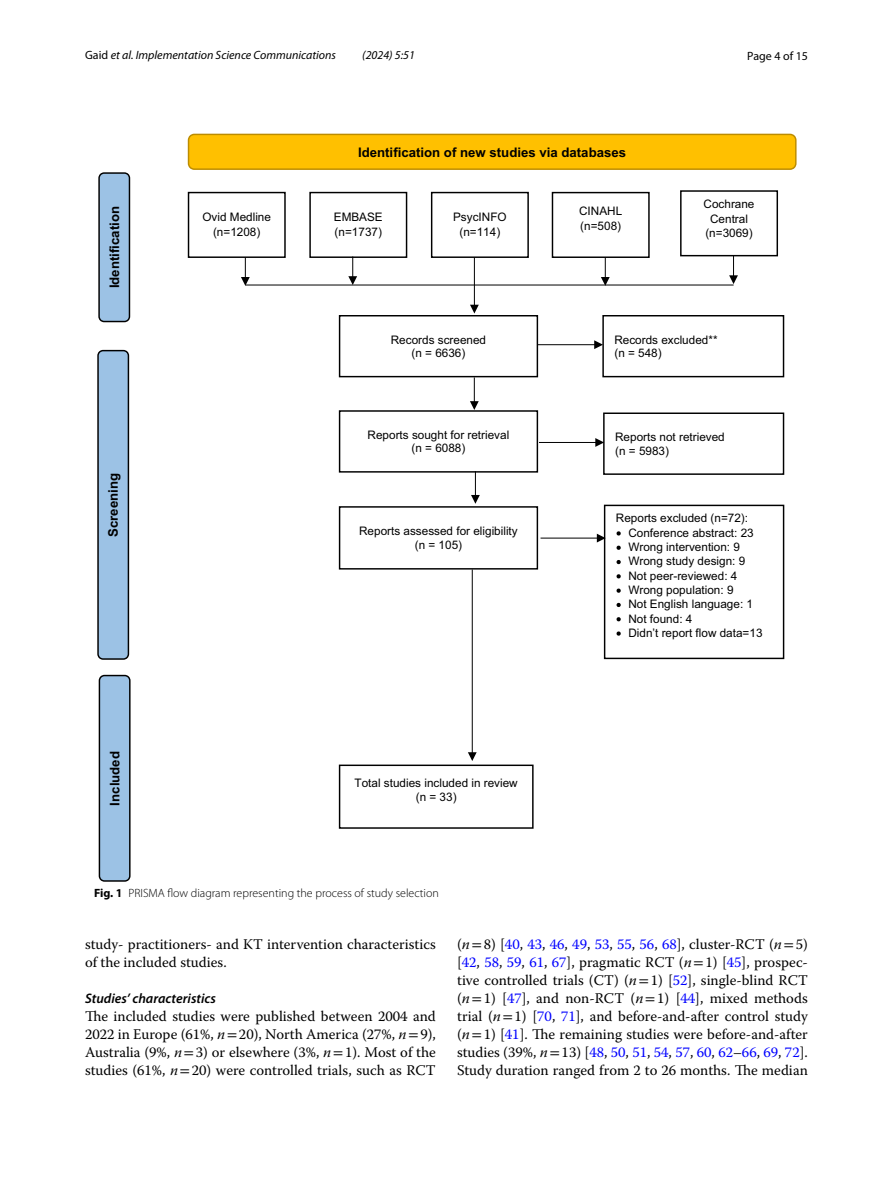
<style>
.page{position:relative;width:893px;height:1187px;background:#fff}
.page>*{position:absolute;margin:0;border:0;box-sizing:border-box;transform-origin:0 0}
.t1{font:14.7px/18px "Warnock Pro";color:#000;text-align:justify}
.t2{font:italic 600 13.8px "Myriad Pro";color:#000}
.t3{font:700 13.2px "Arial";color:#000}
.t4{font:300 12px "Myriad Pro";color:#000}
.t5{font:italic 12px "Myriad Pro";color:#000}
.t6{font:12px "Myriad Pro";color:#000}
.t7{font:11.7px/14.2px "Arial";color:#000;text-align:center}
.s1{font-style:normal}
.s2{font-weight:700}
.s3{font-style:italic}
.s4{font-family:"STIX"}
.s5{color:#00f}
</style>
<div class="page">
<div style="left:339px;top:315px;width:199px;height:62px;border:1px solid #000"></div>
<div style="left:602px;top:315px;width:182px;height:62px;border:1px solid #000"></div>
<div style="left:339px;top:410px;width:199px;height:62px;border:1px solid #000"></div>
<div style="left:603px;top:412px;width:181px;height:63px;border:1px solid #000"></div>
<div style="left:339px;top:506px;width:199px;height:63px;border:1px solid #000"></div>
<div style="left:604px;top:504px;width:180px;height:155px;border:1px solid #000"></div>
<svg style="left:616px;top:531px;width:5px;height:4px"></svg>
<svg style="left:616px;top:545px;width:5px;height:5px"></svg>
<svg style="left:616px;top:560px;width:5px;height:4px"></svg>
<svg style="left:616px;top:574px;width:5px;height:4px"></svg>
<svg style="left:616px;top:588px;width:5px;height:4px"></svg>
<svg style="left:616px;top:603px;width:5px;height:4px"></svg>
<svg style="left:616px;top:617px;width:5px;height:4px"></svg>
<svg style="left:616px;top:631px;width:5px;height:4px"></svg>
<div style="left:339px;top:764px;width:195px;height:64px;border:1px solid #000"></div>
<hr style="left:538px;top:344px;width:62px;height:1px;background:#000">
<svg style="left:594px;top:340px;width:9px;height:9px"></svg>
<hr style="left:539px;top:442px;width:62px;height:1px;background:#000">
<svg style="left:595px;top:438px;width:9px;height:9px"></svg>
<hr style="left:540px;top:537px;width:62px;height:1px;background:#000">
<svg style="left:597px;top:533px;width:9px;height:9px"></svg>
<svg style="left:187px;top:133px;width:610px;height:37px;background:#f9bd07"></svg>
<svg style="left:98px;top:172px;width:33px;height:151px;background:#90b0ce"></svg>
<svg style="left:97px;top:349px;width:33px;height:311px;background:#91b1d0"></svg>
<svg style="left:98px;top:674px;width:33px;height:208px;background:#90b1cf"></svg>
<hr style="left:474px;top:377px;width:1px;height:30px;background:#000">
<svg style="left:470px;top:401px;width:9px;height:9px"></svg>
<svg style="left:471px;top:471px;width:9px;height:32px"></svg>
<hr style="left:472px;top:569px;width:1px;height:188px;background:#000">
<svg style="left:468px;top:752px;width:9px;height:9px"></svg>
<div style="left:188px;top:192px;width:98px;height:66px;border:1px solid #000"></div>
<div style="left:309px;top:192px;width:98px;height:66px;border:1px solid #000"></div>
<div style="left:431px;top:192px;width:98px;height:66px;border:1px solid #000"></div>
<div style="left:552px;top:192px;width:98px;height:66px;border:1px solid #000"></div>
<div style="left:680px;top:190px;width:98px;height:66px;border:1px solid #000"></div>
<hr style="left:245px;top:284px;width:489px;height:1px;background:#000">
<svg style="left:348px;top:256px;width:9px;height:29px"></svg>
<svg style="left:241px;top:257px;width:9px;height:29px"></svg>
<svg style="left:601px;top:257px;width:9px;height:29px"></svg>
<svg style="left:729px;top:255px;width:9px;height:29px"></svg>
<hr style="left:474px;top:257px;width:1px;height:53px;background:#000">
<svg style="left:470px;top:305px;width:9px;height:8px"></svg>
<p class="t5" style="left:85px;top:48px;width:252px"><span class="s1">Gaid</span> et al. Implementation Science Communications</p>
<p class="t5" style="left:362px;top:48px;width:54px">(2024) 5:51</p>
<p class="t6" style="left:747px;top:48px;width:62px">Page 4 of 15</p>
<p class="t3" style="left:105px;top:288px;width:84px;rotate:-90deg">Identification</p>
<p class="t3" style="left:104px;top:537px;width:65px;rotate:-90deg">Screening</p>
<p class="t3" style="left:105px;top:805px;width:56px;rotate:-90deg">Included</p>
<p class="t3" style="left:358px;top:142px;width:270px">Identification of new studies via databases</p>
<p class="t7" style="left:202px;top:210px;width:70px">Ovid Medline (n=1208)</p>
<p class="t7" style="left:334px;top:210px;width:50px;text-align:left">EMBASE (n=1737)</p>
<p class="t7" style="left:453px;top:210px;width:55px">PsycINFO (n=114)</p>
<p class="t7" style="left:579px;top:204px;width:45px;text-align:left">CINAHL (n=508)</p>
<p class="t7" style="left:704px;top:196px;width:52px">Cochrane<br>Central (n=3069)</p>
<p class="t7" style="left:391px;top:333px;width:97px;line-height:13.5px">Records screened (n = 6636)</p>
<p class="t7" style="left:614px;top:333px;width:105px;line-height:13.5px;text-align:left">Records excluded** (n = 548)</p>
<p class="t7" style="left:368px;top:428px;width:143px;line-height:13.5px">Reports sought for retrieval (n = 6088)</p>
<p class="t7" style="left:615px;top:430px;width:111px;line-height:13.5px;text-align:left">Reports not retrieved (n = 5983)</p>
<p class="t7" style="left:359px;top:524px;width:160px;line-height:13.5px">Reports assessed for eligibility (n = 105)</p>
<p class="t7" style="left:355px;top:776px;width:165px;line-height:13.5px">Total studies included in review (n = 33)</p>
<p class="t7" style="left:628px;top:511px;width:136px;text-align:left;text-indent:-12px">Reports excluded (n=72):<br>Conference abstract: 23<br>Wrong intervention: 9<br>Wrong study design: 9<br>Not peer-reviewed: 4<br>Wrong population: 9<br>Not English language: 1<br>Not found: 4<br>Didn’t report flow data=13</p>
<p class="t4" style="left:94px;top:886px;width:346px"><span class="s2">Fig. 1</span> PRISMA flow diagram representing the process of study selection</p>
<p class="t1" style="left:85px;top:935px;width:352px">study- practitioners- and KT intervention characteristics of the included studies.</p>
<p class="t2" style="left:85px;top:989px;width:132px">Studies’ characteristics</p>
<p class="t1" style="left:85px;top:1007px;width:352px">The included studies were published between 2004 and 2022 in Europe (61%, <span class="s3">n</span><span class="s4">=</span>20), North America (27%, <span class="s3">n</span><span class="s4">=</span>9), Australia (9%, <span class="s3">n</span><span class="s4">=</span>3) or elsewhere (3%, <span class="s3">n</span><span class="s4">=</span>1). Most of the studies (61%, <span class="s3">n</span><span class="s4">=</span>20) were controlled trials, such as RCT</p>
<p class="t1" style="left:457px;top:935px;width:352px">(<span class="s3">n</span><span class="s4">=</span>8) [<span class="s5">40</span>, <span class="s5">43</span>, <span class="s5">46</span>, <span class="s5">49</span>, <span class="s5">53</span>, <span class="s5">55</span>, <span class="s5">56</span>, <span class="s5">68</span>], cluster-RCT (<span class="s3">n</span><span class="s4">=</span>5) [<span class="s5">42</span>, <span class="s5">58</span>, <span class="s5">59</span>, <span class="s5">61</span>, <span class="s5">67</span>], pragmatic RCT (<span class="s3">n</span><span class="s4">=</span>1) [<span class="s5">45</span>], prospec&shy;tive controlled trials (CT) (<span class="s3">n</span><span class="s4">=</span>1) [<span class="s5">52</span>], single-blind RCT (<span class="s3">n</span><span class="s4">=</span>1) [<span class="s5">47</span>], and non-RCT (<span class="s3">n</span><span class="s4">=</span>1) [<span class="s5">44</span>], mixed methods trial (<span class="s3">n</span><span class="s4">=</span>1) [<span class="s5">70</span>, <span class="s5">71</span>], and before-and-after control study (<span class="s3">n</span><span class="s4">=</span>1) [<span class="s5">41</span>]. The remaining studies were before-and-after studies (39%, <span class="s3">n</span><span class="s4">=</span>13) [<span class="s5">48</span>, <span class="s5">50</span>, <span class="s5">51</span>, <span class="s5">54</span>, <span class="s5">57</span>, <span class="s5">60</span>, <span class="s5">62</span>–<span class="s5">66</span>, <span class="s5">69</span>, <span class="s5">72</span>].<br>Study duration ranged from 2 to 26 months. The median</p>
</div>
